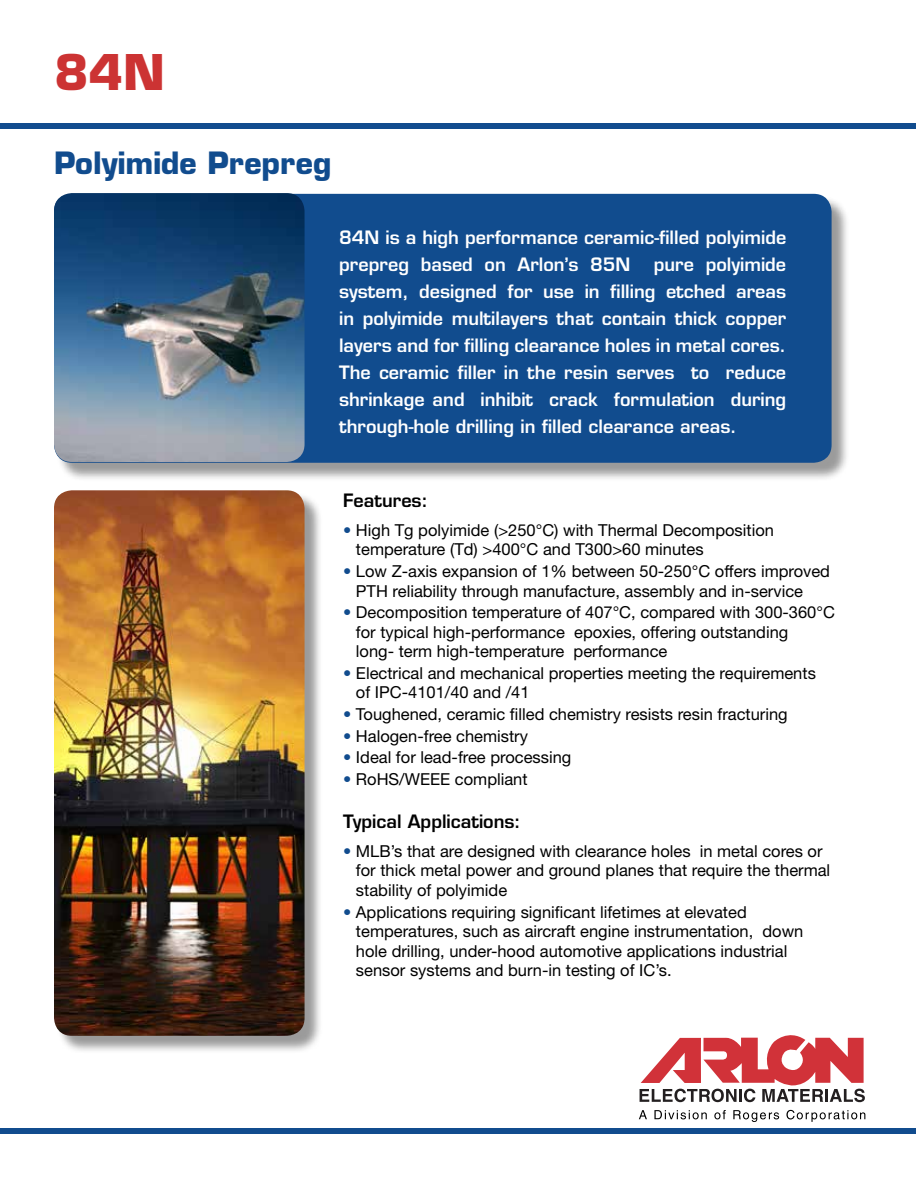
<style>
.page{position:relative;width:918px;height:1188px;background:#fff}
.page>*{position:absolute;margin:0;border:0;box-sizing:border-box;transform-origin:0 0}
.t1{font:700 48px "Eurostile LT Std";color:#c33}
.t2{font:700 30px "Eurostile LT Std";color:#114c8e}
.t3{font:600 18px/27px "Eurostile LT Std";color:#fff}
.t4{font:600 18px "Eurostile LT Std";color:#000}
.t5{font:16.5px/19.5px "Helvetica Neue LT Std";color:#000}
.s1{color:#114c8e}
</style>
<div class="page">
<div style="left:56px;top:196px;width:795px;height:285px;background:#000;opacity:.4"></div>
<div style="left:54px;top:194px;width:778px;height:269px;background:#114c8e;border-radius:18px"></div>
<div style="left:0;top:124px;width:915px;height:5px;background:#114c8e"></div>
<img style="left:54px;top:193px;width:251px;height:269px">
<div style="left:0;top:1129px;width:916px;height:5px;background:#114c8e"></div>
<div style="left:56px;top:493px;width:268px;height:562px;background:#000;opacity:.4"></div>
<img style="left:54px;top:490px;width:251px;height:546px">
<svg style="left:640px;top:1035px;width:225px;height:67px"></svg>
<svg style="left:639px;top:1110px;width:8px;height:9px"></svg>
<svg style="left:654px;top:1110px;width:53px;height:9px"></svg>
<svg style="left:714px;top:1110px;width:12px;height:9px"></svg>
<svg style="left:733px;top:1110px;width:46px;height:12px"></svg>
<svg style="left:786px;top:1110px;width:79px;height:12px"></svg>
<h1 class="t1" style="left:54px;top:43px;width:112px">84N</h1>
<h2 class="t2" style="left:54px;top:144px;width:279px">Polyimide Prepreg</h2>
<p class="t3" style="left:339px;top:224px;width:449px">84N is a high performance ceramic-filled polyimide prepreg based on Arlon’s 85N</p>
<p class="t3" style="left:339px;top:251px;width:449px;text-align:justify;text-indent:315px">pure polyimide system, designed for use in filling etched areas in polyimide multilayers that contain thick copper layers and for filling clearance holes in metal cores.<br>The ceramic filler in the resin serves to reduce shrinkage and inhibit crack formulation during through-hole drilling in filled clearance areas.</p>
<p class="t4" style="left:343px;top:489px;width:86px">Features:</p>
<p class="t5" style="left:356px;top:520px;width:420px;text-indent:-13px"><span class="s1">•</span> High Tg polyimide (&gt;250°C) with Thermal Decomposition temperature (Td) &gt;400°C and T300&gt;60 minutes</p>
<p class="t5" style="left:356px;top:561px;width:476px;text-indent:-13px"><span class="s1">•</span> Low Z-axis expansion of 1% between 50-250°C offers improved<br>PTH reliability through manufacture, assembly and in-service</p>
<p class="t5" style="left:356px;top:602px;width:481px;text-indent:-13px"><span class="s1">•</span> Decomposition temperature of 407°C, compared with 300-360°C for typical high-performance epoxies, offering outstanding<br>long- term high-temperature performance</p>
<p class="t5" style="left:356px;top:663px;width:461px;text-indent:-13px"><span class="s1">•</span> Electrical and mechanical properties meeting the requirements of IPC-4101/40 and /41</p>
<p class="t5" style="left:343px;top:704px;width:446px"><span class="s1">•</span> Toughened, ceramic filled chemistry resists resin fracturing</p>
<p class="t5" style="left:343px;top:726px;width:186px"><span class="s1">•</span> Halogen-free chemistry</p>
<p class="t5" style="left:343px;top:748px;width:230px"><span class="s1">•</span> Ideal for lead-free processing</p>
<p class="t5" style="left:343px;top:769px;width:186px"><span class="s1">•</span> RoHS/WEEE compliant</p>
<p class="t4" style="left:343px;top:810px;width:179px">Typical Applications:</p>
<p class="t5" style="left:356px;top:841px;width:476px;text-indent:-13px"><span class="s1">•</span> MLB’s that are designed with clearance holes in metal cores or for thick metal power and ground planes that require the thermal stability of polyimide</p>
<p class="t5" style="left:356px;top:902px;width:449px;text-indent:-13px"><span class="s1">•</span> Applications requiring significant lifetimes at elevated temperatures, such as aircraft engine instrumentation, down hole drilling, under-hood automotive applications industrial sensor systems and burn-in testing of IC’s.</p>
</div>
